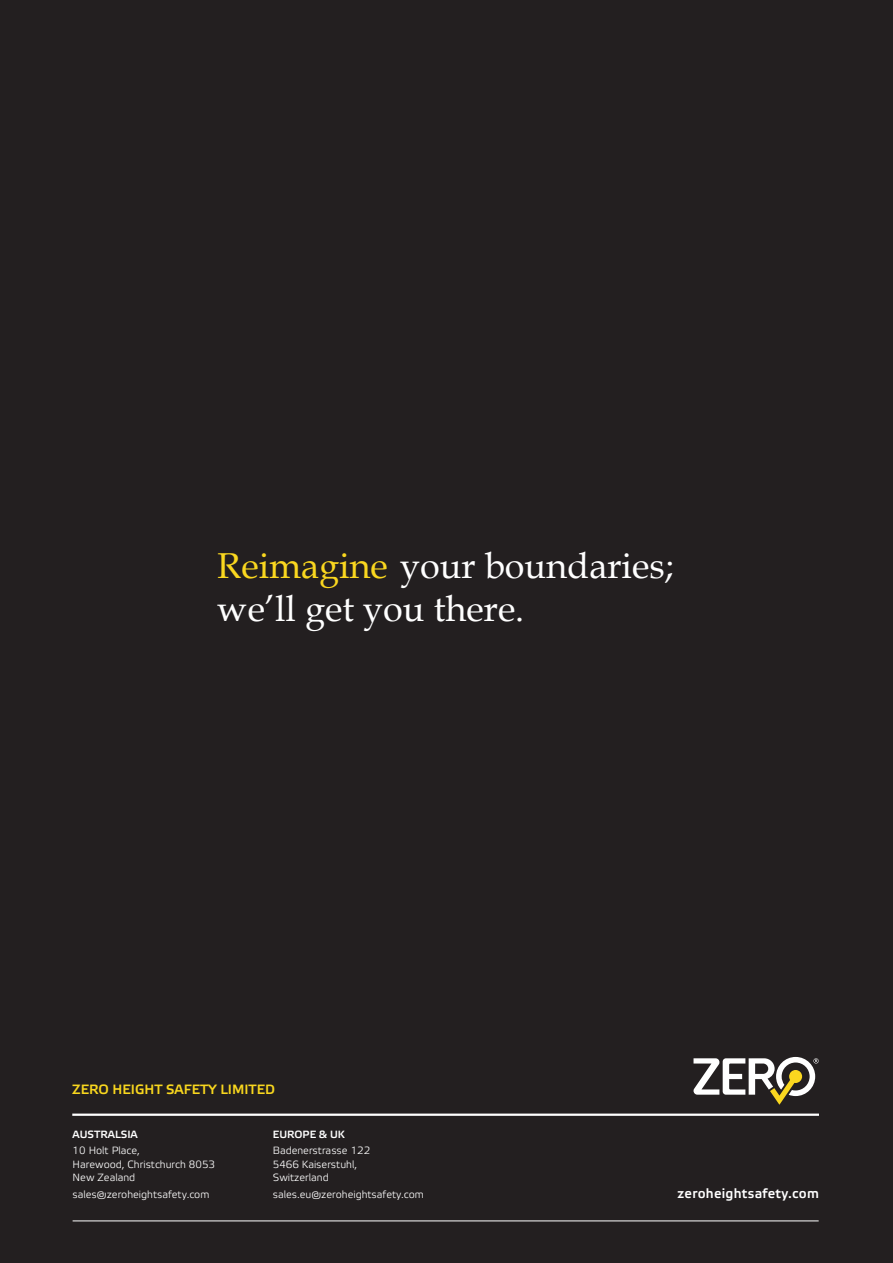
<style>
.page{position:relative;width:893px;height:1263px;background:#231f20}
.page>*{position:absolute;margin:0;border:0;box-sizing:border-box;transform-origin:0 0}
.t1{font:36px/43.3px "Book Antiqua";color:#fff}
.t2{font:13.5px "Etelka Medium Pro";color:#f9d71e}
.t3{font:13.5px "Etelka Medium Pro";letter-spacing:.02em;color:#fff}
.t4{font:10.5px/16.5px "Etelka Light Pro";color:#fff}
.s1{color:#fad71f}
.s2{font-family:"Etelka Medium Pro"}
</style>
<div class="page">
<hr style="left:72px;top:1113px;width:747px;height:3px;background:#fff">
<hr style="left:73px;top:1221px;width:746px;height:1px;background:#fff">
<svg style="left:693px;top:1057px;width:126px;height:48px"></svg>
<h1 class="t1" style="left:217px;top:543px;width:458px"><span class="s1">Reimagine</span> your boundaries; we’ll get you there.</h1>
<p class="t2" style="left:72px;top:1082px;width:204px">ZERO HEIGHT SAFETY LIMITED</p>
<p class="t4" style="left:73px;top:1127px;width:69px"><span class="s2">AUSTRALSIA<br></span>10 Holt Place,</p>
<p class="t4" style="left:73px;top:1158px;width:144px;line-height:13.5px">Harewood, Christchurch 8053<br>New Zealand</p>
<p class="t4" style="left:73px;top:1187px;width:138px">sales@zeroheightsafety.com</p>
<p class="t4" style="left:273px;top:1127px;width:99px"><span class="s2">EUROPE &amp; UK<br></span>Badenerstrasse 122</p>
<p class="t4" style="left:273px;top:1158px;width:86px;line-height:13.5px">5466 Kaiserstuhl,<br>Switzerland</p>
<p class="t4" style="left:273px;top:1187px;width:153px">sales.eu@zeroheightsafety.com</p>
<p class="t3" style="left:678px;top:1186px;width:143px">zeroheightsafety.com</p>
</div>
